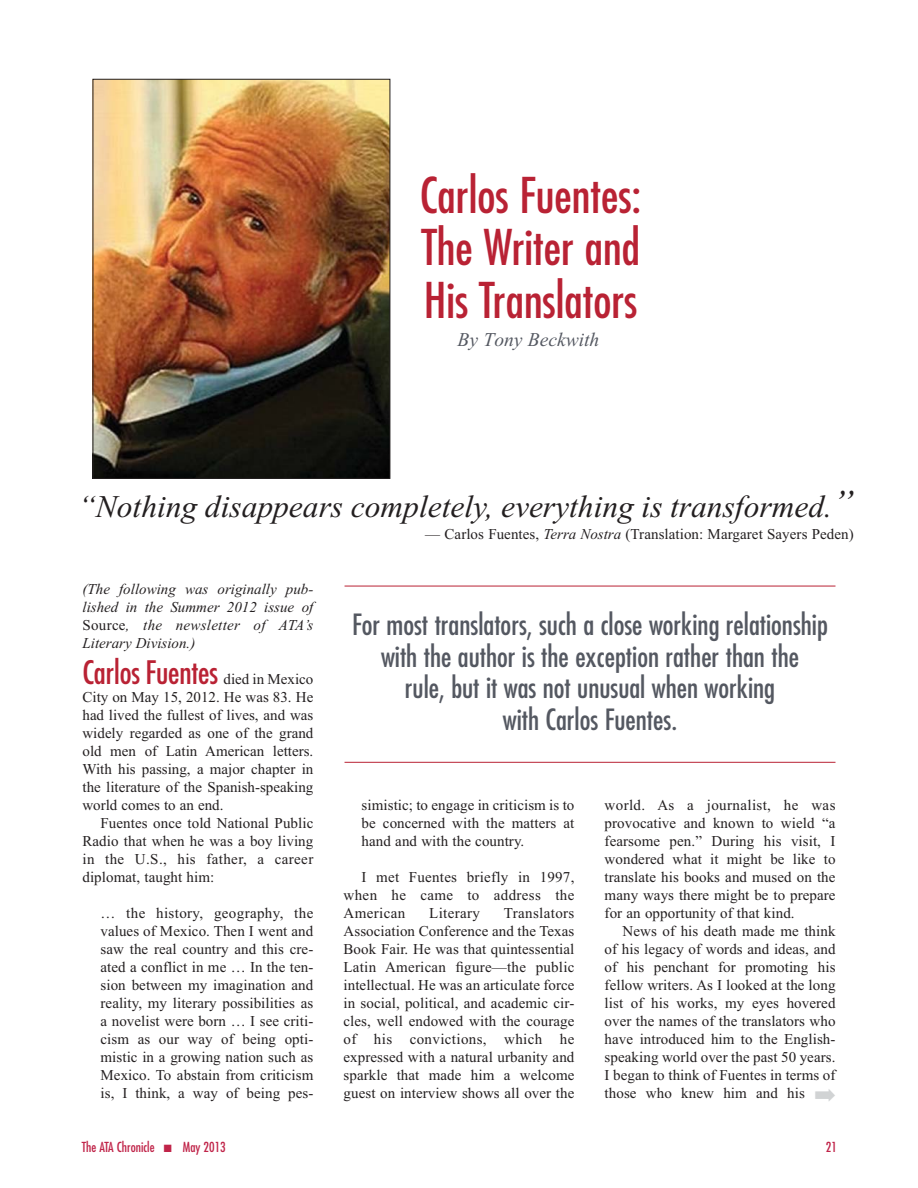
<style>
.page{position:relative;width:918px;height:1188px;background:#fff}
.page>*{position:absolute;margin:0;border:0;box-sizing:border-box;transform-origin:0 0}
.t1{font:condensed 48px/52.5px "Futura";color:#b92234;text-align:justify}
.t2{font:italic 31.5px "Times New Roman";color:#231f20}
.t3{font:condensed 31.5px "Futura";letter-spacing:-.005em;color:#b92234}
.t4{font:condensed 28.5px/31.5px "Futura";color:#545861;text-align:center}
.t5{font:21px "Zapf Dingbats IT Cby BT";color:#d1d3d4}
.t6{font:italic 19.5px "Times New Roman";color:#545861}
.t7{font:15px/18px "Times New Roman";letter-spacing:.005em;color:#231f20;text-align:justify}
.t8{font:italic 15px/18px "Times New Roman";color:#231f20;text-align:justify}
.t9{font:15px "Times New Roman";letter-spacing:.025em;color:#231f20}
.t10{font:condensed 13.5px "Futura";color:#c02449}
.s1{font-size:39px}
.s2{font-style:italic}
.s3{font-style:normal}
.s4{font-family:"Times New Roman";font-stretch:normal;font-size:15px;color:#231f20}
</style>
<div class="page">
<hr style="left:345px;top:586px;width:491px;height:1px;background:#b92234">
<hr style="left:345px;top:762px;width:491px;height:1px;background:#b92234">
<img style="left:95px;top:81px;width:293px;height:396px">
<div style="left:93px;top:79px;width:297px;height:400px;border:1px solid #231f20"></div>
<h1 class="t1" style="left:420px;top:173px;width:223px">Carlos Fuentes:<br>The Writer and His Translators</h1>
<h3 class="t6" style="left:458px;top:332px;width:143px">By Tony Beckwith</h3>
<h2 class="t2" style="left:78px;top:495px;width:777px">“Nothing disappears completely, everything is transformed.<span class="s1">”</span></h2>
<p class="t7" style="left:425px;top:527px;width:430px">— Carlos Fuentes, <span class="s2">Terra Nostra</span> (Translation: Margaret Sayers Peden)</p>
<p class="t8" style="left:82px;top:581px;width:232px">(The following was originally pub&shy;lished in the Summer 2012 issue of <span class="s3">Source</span>, the newsletter of ATA’s Literary Division.)</p>
<h2 class="t3" style="left:82px;top:658px;width:232px">Carlos Fuentes <span class="s4">died in Mexico</span></h2>
<p class="t7" style="left:82px;top:689px;width:232px">City on May 15, 2012. He was 83. He had lived the fullest of lives, and was widely regarded as one of the grand old men of Latin American letters.<br>With his passing, a major chapter in the literature of the Spanish-speaking world comes to an end.</p>
<p class="t7" style="left:82px;top:815px;width:232px;text-indent:18px">Fuentes once told National Public Radio that when he was a boy living in the U.S., his father, a career diplomat, taught him:</p>
<p class="t7" style="left:101px;top:905px;width:214px">… the history, geography, the values of Mexico. Then I went and saw the real country and this cre&shy;ated a conflict in me … In the ten&shy;sion between my imagination and reality, my literary possibilities as a novelist were born … I see criti&shy;cism as our way of being opti&shy;mistic in a growing nation such as Mexico. To abstain from criticism is, I think, a way of being pes-</p>
<h3 class="t4" style="left:352px;top:611px;width:477px">For most translators, such a close working relationship with the author is the exception rather than the<br>rule, but it was not unusual when working<br>with Carlos Fuentes.</h3>
<p class="t7" style="left:362px;top:797px;width:214px">simistic; to engage in criticism is to be concerned with the matters at hand and with the country.</p>
<p class="t7" style="left:344px;top:869px;width:232px;text-indent:18px">I met Fuentes briefly in 1997, when he came to address the American</p>
<p class="t7" style="left:344px;top:905px;width:232px;text-indent:160px">Translators Association Conference and the Texas Book Fair. He was that quintessential Latin American figure—the public intellectual. He was an articulate force in social, political, and academic cir&shy;cles, well endowed with the courage of his convictions, which he expressed with a natural urbanity and sparkle that made him a welcome guest on interview shows all over the</p>
<p class="t9" style="left:429px;top:908px;width:52px">Literary</p>
<p class="t7" style="left:605px;top:797px;width:232px">world. As a journalist, he was provocative and known to wield “a fearsome pen.” During his visit, I wondered what it might be like to translate his books and mused on the many ways there might be to prepare for an opportunity of that kind.</p>
<p class="t7" style="left:605px;top:923px;width:232px;text-indent:18px">News of his death made me think of his legacy of words and ideas, and of his penchant for promoting his fellow writers. As I looked at the long list of his works, my eyes hovered over the names of the translators who have introduced him to the English&shy;speaking world over the past 50 years.<br>I began to think of Fuentes in terms of those who knew him and his</p>
<h3 class="t5" style="left:814px;top:1086px;width:22px">•</h3>
<p class="t10" style="left:82px;top:1141px;width:145px">The ATA Chronicle ■ May 2013</p>
<p class="t10" style="left:826px;top:1141px;width:13px">21</p>
</div>
